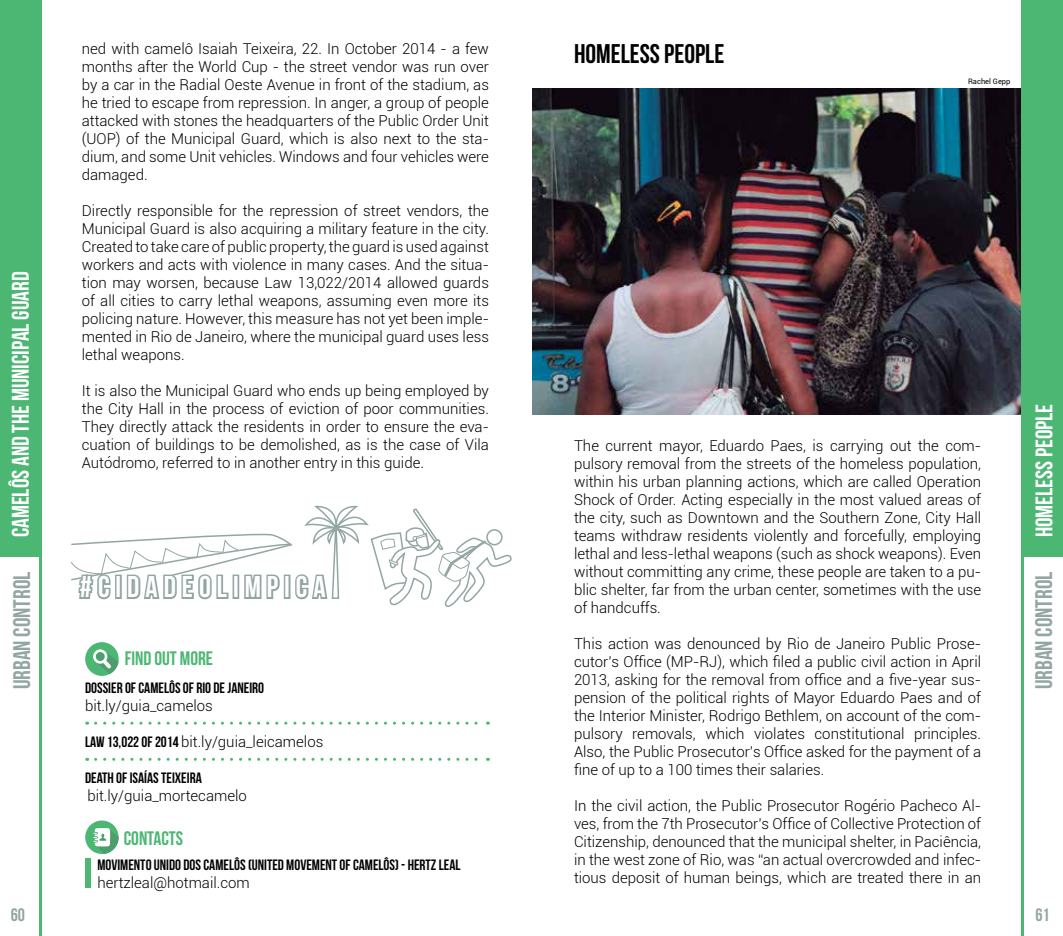
<style>
.page{position:relative;width:1063px;height:936px;background:#fff}
.page>*{position:absolute;margin:0;border:0;box-sizing:border-box;transform-origin:0 0}
.t1{font:30px "Bebas Neue";letter-spacing:.2em;color:#fff}
.t2{font:27px "Bebas Neue";color:#000}
.t3{font:24px "Bebas Neue";color:#fff}
.t4{font:24px "Bebas Neue";color:#93a6a4}
.t5{font:19.5px "Bebas Neue";color:#4cb773}
.t6{font:18px "Bebas Neue";color:#93a6a4}
.t7{font:300 15px/18px "Roboto";color:#000;text-align:justify}
.t8{font:15px "Bebas Neue";color:#000}
.t9{font:7.5px "Roboto";color:#000}
.s1{font-family:"Bebas Neue";font-weight:400}
</style>
<div class="page">
<div style="left:0;top:0;width:41px;height:556px;background:#4cb773"></div>
<hr style="left:39px;top:423px;width:2px;height:512px;background:#4cb773">
<div style="left:85px;top:820px;width:34px;height:33px;background:#4cb773;border-radius:50%"></div>
<svg style="left:93px;top:827px;width:26px;height:26px"></svg>
<div style="left:85px;top:642px;width:34px;height:34px;background:#4cb773;border-radius:50%"></div>
<svg style="left:93px;top:649px;width:26px;height:25px"></svg>
<svg style="left:96px;top:721px;width:392px;height:3px"></svg>
<svg style="left:96px;top:757px;width:392px;height:3px"></svg>
<svg style="left:71px;top:505px;width:441px;height:102px"></svg>
<div style="left:85px;top:858px;width:6px;height:29px;background:#4cb773"></div>
<img style="left:532px;top:88px;width:490px;height:326px">
<div style="left:1022px;top:0;width:41px;height:556px;background:#4cb773"></div>
<hr style="left:1022px;top:423px;width:2px;height:512px;background:#4cb773">
<h3 class="t3" style="left:7px;top:537px;width:267px;rotate:-90deg">CAMELÔS AND THE MUNICIPAL GUARD</h3>
<h3 class="t4" style="left:9px;top:689px;width:119px;rotate:-90deg">URBAN CONTROL</h3>
<p class="t6" style="left:11px;top:904px;width:16px">60</p>
<p class="t7" style="left:82px;top:39px;width:409px">ned with camelô Isaiah Teixeira, 22. In October 2014 - a few months after the World Cup - the street vendor was run over by a car in the Radial Oeste Avenue in front of the stadium, as he tried to escape from repression. In anger, a group of people attacked with stones the headquarters of the Public Order Unit (UOP) of the Municipal Guard, which is also next to the sta&shy;dium, and some Unit vehicles. Windows and four vehicles were damaged.</p>
<p class="t7" style="left:82px;top:201px;width:409px">Directly responsible for the repression of street vendors, the Municipal Guard is also acquiring a military feature in the city.<br>Created to take care of public property, the guard is used against workers and acts with violence in many cases. And the situa&shy;tion may worsen, because Law 13,022/2014 allowed guards of all cities to carry lethal weapons, assuming even more its policing nature. However, this measure has not yet been imple&shy;mented in Rio de Janeiro, where the municipal guard uses less lethal weapons.</p>
<p class="t7" style="left:82px;top:381px;width:409px">It is also the Municipal Guard who ends up being employed by the City Hall in the process of eviction of poor communities.<br>They directly attack the residents in order to ensure the eva&shy;cuation of buildings to be demolished, as is the case of Vila Autódromo, referred to in another entry in this guide.</p>
<h1 class="t1" style="left:80px;top:570px;width:248px">#CIDADEOLIMPICA</h1>
<h3 class="t5" style="left:125px;top:647px;width:90px">FIND OUT MORE</h3>
<p class="t8" style="left:85px;top:679px;width:181px">DOSSIER OF CAMELÔS OF RIO DE JANEIRO</p>
<p class="t7" style="left:85px;top:696px;width:129px">bit.ly/guia_camelos</p>
<p class="t7" style="left:85px;top:732px;width:240px"><span class="s1">LAW 13,022 OF 2014</span> bit.ly/guia_leicamelos</p>
<p class="t8" style="left:85px;top:769px;width:118px">DEATH OF ISAÍAS TEIXEIRA</p>
<p class="t7" style="left:87px;top:786px;width:161px">bit.ly/guia_mortecamelo</p>
<h3 class="t5" style="left:124px;top:827px;width:61px">CONTACTS</h3>
<p class="t8" style="left:97px;top:856px;width:365px">MOVIMENTO UNIDO DOS CAMELÔS (UNITED MOVEMENT OF CAMELÔS) - HERTZ LEAL</p>
<p class="t7" style="left:97px;top:873px;width:154px">hertzleal@hotmail.com</p>
<h2 class="t2" style="left:574px;top:39px;width:152px">HOMELESS PEOPLE</h2>
<p class="t9" style="left:968px;top:76px;width:44px">Rachel Gepp</p>
<p class="t7" style="left:574px;top:436px;width:409px">The current mayor, Eduardo Paes, is carrying out the com&shy;pulsory removal from the streets of the homeless population, within his urban planning actions, which are called Operation Shock of Order. Acting especially in the most valued areas of the city, such as Downtown and the Southern Zone, City Hall teams withdraw residents violently and forcefully, employing lethal and less-lethal weapons (such as shock weapons). Even without committing any crime, these people are taken to a pu&shy;blic shelter, far from the urban center, sometimes with the use of handcuffs.</p>
<p class="t7" style="left:574px;top:634px;width:409px">This action was denounced by Rio de Janeiro Public Prose&shy;cutor’s Office (MP-RJ), which filed a public civil action in April 2013, asking for the removal from office and a five-year sus&shy;pension of the political rights of Mayor Eduardo Paes and of the Interior Minister, Rodrigo Bethlem, on account of the com&shy;pulsory removals, which violates constitutional principles.<br>Also, the Public Prosecutor’s Office asked for the payment of a fine of up to a 100 times their salaries.</p>
<p class="t7" style="left:574px;top:796px;width:409px">In the civil action, the Public Prosecutor Rogério Pacheco Al&shy;ves, from the 7th Prosecutor’s Office of Collective Protection of Citizenship, denounced that the municipal shelter, in Paciência, in the west zone of Rio, was “an actual overcrowded and infec&shy;tious deposit of human beings, which are treated there in an</p>
<h3 class="t3" style="left:1031px;top:537px;width:135px;rotate:-90deg">HOMELESS PEOPLE</h3>
<h3 class="t4" style="left:1031px;top:689px;width:119px;rotate:-90deg">URBAN CONTROL</h3>
<p class="t6" style="left:1035px;top:904px;width:16px">61</p>
</div>
